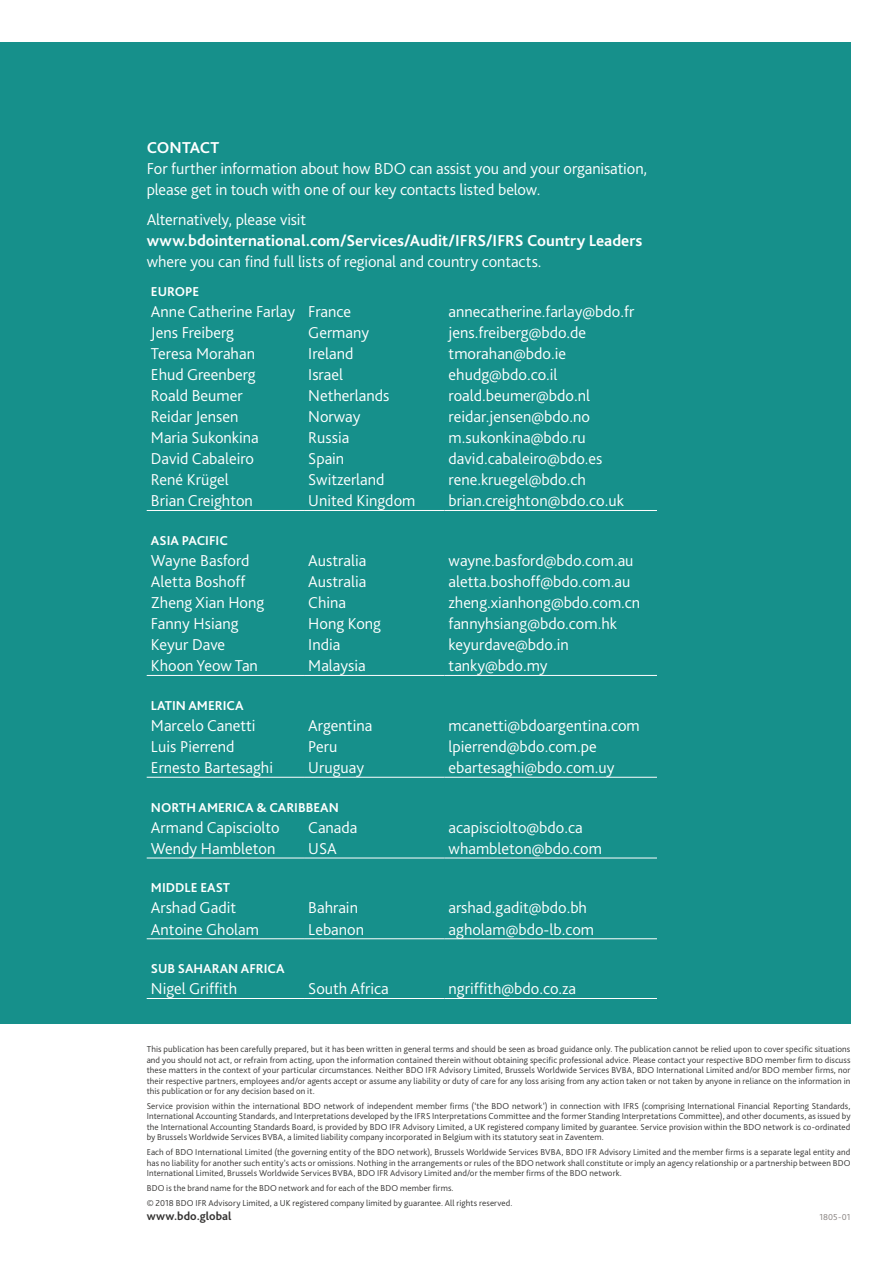
<style>
.page{position:relative;width:893px;height:1263px;background:#fff}
.page>*{position:absolute;margin:0;border:0;box-sizing:border-box;transform-origin:0 0}
.Body_text{font:300 16.5px/21px "Bliss Pro";color:#fff}
.Subheading{font:700 16.5px "Bliss Pro";letter-spacing:-.005em;color:#fff}
.t1{font:700 13.5px "Bliss Pro";color:#fff}
.Body_text-2{font:700 12px "Bliss Pro";letter-spacing:.005em;color:#333231}
.Disclaimer{font:300 9px/10.5px "Bliss Pro";letter-spacing:.01em;color:#333231;text-align:justify}
.Body_text-3{font:300 9px "Bliss Pro";letter-spacing:.01em;color:#837d7b}
.s1{font-weight:700}
</style>
<div class="page">
<div style="left:0;top:43px;width:850px;height:981px;background:#16908b"></div>
<hr style="left:147px;top:510px;width:157px;height:1px;background:#fff">
<hr style="left:304px;top:510px;width:140px;height:1px;background:#fff">
<hr style="left:444px;top:510px;width:213px;height:1px;background:#fff">
<hr style="left:147px;top:675px;width:157px;height:1px;background:#fff">
<hr style="left:304px;top:675px;width:140px;height:1px;background:#fff">
<hr style="left:444px;top:675px;width:213px;height:1px;background:#fff">
<hr style="left:147px;top:777px;width:157px;height:1px;background:#fff">
<hr style="left:304px;top:777px;width:140px;height:1px;background:#fff">
<hr style="left:444px;top:777px;width:213px;height:1px;background:#fff">
<hr style="left:147px;top:858px;width:157px;height:1px;background:#fff">
<hr style="left:304px;top:858px;width:140px;height:1px;background:#fff">
<hr style="left:444px;top:858px;width:213px;height:1px;background:#fff">
<hr style="left:147px;top:938px;width:157px;height:1px;background:#fff">
<hr style="left:304px;top:938px;width:140px;height:1px;background:#fff">
<hr style="left:444px;top:938px;width:213px;height:1px;background:#fff">
<hr style="left:147px;top:998px;width:157px;height:1px;background:#fff">
<hr style="left:304px;top:998px;width:140px;height:1px;background:#fff">
<hr style="left:444px;top:998px;width:213px;height:1px;background:#fff">
<p class="Subheading" style="left:147px;top:137px;width:74px">CONTACT</p>
<p class="Body_text" style="left:147px;top:158px;width:502px">For further information about how BDO can assist you and your organisation, please get in touch with one of our key contacts listed below.</p>
<p class="Body_text" style="left:147px;top:208px;width:497px">Alternatively, please visit <span class="s1">www.bdointernational.com/Services/Audit/IFRS/IFRS Country Leaders </span>where you can find full lists of regional and country contacts.</p>
<p class="t1" style="left:151px;top:283px;width:50px">EUROPE</p>
<p class="Body_text" style="left:151px;top:300px;width:146px">Anne Catherine Farlay</p>
<p class="Body_text" style="left:308px;top:300px;width:44px">France</p>
<p class="Body_text" style="left:449px;top:300px;width:187px">annecatherine.farlay@bdo.fr</p>
<p class="Body_text" style="left:151px;top:321px;width:85px">Jens Freiberg</p>
<p class="Body_text" style="left:308px;top:321px;width:62px">Germany</p>
<p class="Body_text" style="left:449px;top:321px;width:139px">jens.freiberg@bdo.de</p>
<p class="Body_text" style="left:151px;top:342px;width:106px">Teresa Morahan</p>
<p class="Body_text" style="left:308px;top:342px;width:47px">Ireland</p>
<p class="Body_text" style="left:449px;top:342px;width:119px">tmorahan@bdo.ie</p>
<p class="Body_text" style="left:151px;top:364px;width:106px">Ehud Greenberg</p>
<p class="Body_text" style="left:308px;top:364px;width:36px">Israel</p>
<p class="Body_text" style="left:449px;top:364px;width:110px">ehudg@bdo.co.il</p>
<p class="Body_text" style="left:151px;top:385px;width:93px">Roald Beumer</p>
<p class="Body_text" style="left:308px;top:385px;width:83px">Netherlands</p>
<p class="Body_text" style="left:449px;top:385px;width:143px">roald.beumer@bdo.nl</p>
<p class="Body_text" style="left:151px;top:406px;width:89px">Reidar Jensen</p>
<p class="Body_text" style="left:308px;top:406px;width:54px">Norway</p>
<p class="Body_text" style="left:449px;top:406px;width:143px">reidar.jensen@bdo.no</p>
<p class="Body_text" style="left:151px;top:427px;width:109px">Maria Sukonkina</p>
<p class="Body_text" style="left:308px;top:427px;width:43px">Russia</p>
<p class="Body_text" style="left:449px;top:427px;width:139px">m.sukonkina@bdo.ru</p>
<p class="Body_text" style="left:151px;top:448px;width:105px">David Cabaleiro</p>
<p class="Body_text" style="left:308px;top:448px;width:38px">Spain</p>
<p class="Body_text" style="left:449px;top:448px;width:155px">david.cabaleiro@bdo.es</p>
<p class="Body_text" style="left:151px;top:469px;width:79px">René Krügel</p>
<p class="Body_text" style="left:308px;top:469px;width:78px">Switzerland</p>
<p class="Body_text" style="left:449px;top:469px;width:139px">rene.kruegel@bdo.ch</p>
<p class="Body_text" style="left:151px;top:490px;width:104px">Brian Creighton</p>
<p class="Body_text" style="left:308px;top:490px;width:109px">United Kingdom</p>
<p class="Body_text" style="left:449px;top:490px;width:177px">brian.creighton@bdo.co.uk</p>
<p class="t1" style="left:151px;top:532px;width:78px">ASIA PACIFIC</p>
<p class="Body_text" style="left:151px;top:550px;width:100px">Wayne Basford</p>
<p class="Body_text" style="left:308px;top:550px;width:60px">Australia</p>
<p class="Body_text" style="left:449px;top:550px;width:186px">wayne.basford@bdo.com.au</p>
<p class="Body_text" style="left:151px;top:571px;width:96px">Aletta Boshoff</p>
<p class="Body_text" style="left:308px;top:571px;width:60px">Australia</p>
<p class="Body_text" style="left:449px;top:571px;width:183px">aletta.boshoff@bdo.com.au</p>
<p class="Body_text" style="left:151px;top:592px;width:115px">Zheng Xian Hong</p>
<p class="Body_text" style="left:308px;top:592px;width:39px">China</p>
<p class="Body_text" style="left:449px;top:592px;width:193px">zheng.xianhong@bdo.com.cn</p>
<p class="Body_text" style="left:151px;top:613px;width:89px">Fanny Hsiang</p>
<p class="Body_text" style="left:308px;top:613px;width:74px">Hong Kong</p>
<p class="Body_text" style="left:449px;top:613px;width:170px">fannyhsiang@bdo.com.hk</p>
<p class="Body_text" style="left:151px;top:634px;width:76px">Keyur Dave</p>
<p class="Body_text" style="left:308px;top:634px;width:34px">India</p>
<p class="Body_text" style="left:449px;top:634px;width:122px">keyurdave@bdo.in</p>
<p class="Body_text" style="left:151px;top:655px;width:109px">Khoon Yeow Tan</p>
<p class="Body_text" style="left:308px;top:655px;width:59px">Malaysia</p>
<p class="Body_text" style="left:449px;top:655px;width:100px">tanky@bdo.my</p>
<p class="t1" style="left:151px;top:697px;width:94px">LATIN AMERICA</p>
<p class="Body_text" style="left:151px;top:714px;width:106px">Marcelo Canetti</p>
<p class="Body_text" style="left:308px;top:714px;width:66px">Argentina</p>
<p class="Body_text" style="left:449px;top:714px;width:193px">mcanetti@bdoargentina.com</p>
<p class="Body_text" style="left:151px;top:735px;width:85px">Luis Pierrend</p>
<p class="Body_text" style="left:308px;top:735px;width:31px">Peru</p>
<p class="Body_text" style="left:449px;top:735px;width:150px">lpierrend@bdo.com.pe</p>
<p class="Body_text" style="left:151px;top:757px;width:124px">Ernesto Bartesaghi</p>
<p class="Body_text" style="left:308px;top:757px;width:57px">Uruguay</p>
<p class="Body_text" style="left:449px;top:757px;width:167px">ebartesaghi@bdo.com.uy</p>
<p class="t1" style="left:151px;top:799px;width:189px">NORTH AMERICA &amp; CARIBBEAN</p>
<p class="Body_text" style="left:151px;top:816px;width:130px">Armand Capisciolto</p>
<p class="Body_text" style="left:308px;top:816px;width:51px">Canada</p>
<p class="Body_text" style="left:449px;top:816px;width:136px">acapisciolto@bdo.ca</p>
<p class="Body_text" style="left:151px;top:837px;width:126px">Wendy Hambleton</p>
<p class="Body_text" style="left:308px;top:837px;width:30px">USA</p>
<p class="Body_text" style="left:449px;top:837px;width:155px">whambleton@bdo.com</p>
<p class="t1" style="left:151px;top:879px;width:81px">MIDDLE EAST</p>
<p class="Body_text" style="left:151px;top:897px;width:87px">Arshad Gadit</p>
<p class="Body_text" style="left:308px;top:897px;width:51px">Bahrain</p>
<p class="Body_text" style="left:449px;top:897px;width:140px">arshad.gadit@bdo.bh</p>
<p class="Body_text" style="left:151px;top:918px;width:110px">Antoine Gholam</p>
<p class="Body_text" style="left:308px;top:918px;width:57px">Lebanon</p>
<p class="Body_text" style="left:449px;top:918px;width:147px">agholam@bdo-lb.com</p>
<p class="t1" style="left:151px;top:960px;width:135px">SUB SAHARAN AFRICA</p>
<p class="Body_text" style="left:151px;top:978px;width:88px">Nigel Griffith</p>
<p class="Body_text" style="left:308px;top:978px;width:82px">South Africa</p>
<p class="Body_text" style="left:449px;top:978px;width:129px">ngriffith@bdo.co.za</p>
<p class="Disclaimer" style="left:147px;top:1044px;width:705px">This publication has been carefully prepared, but it has been written in general terms and should be seen as broad guidance only. The publication cannot be relied upon to cover specific situations and you should not act, or refrain from acting, upon the information contained therein without obtaining specific professional advice. Please contact your respective BDO member firm to discuss these matters in the context of your particular circumstances. Neither BDO IFR Advisory Limited, Brussels Worldwide Services BVBA, BDO International Limited and/or BDO member firms, nor their respective partners, employees and/or agents accept or assume any liability or duty of care for any loss arising from any action taken or not taken by anyone in reliance on the information in this publication or for any decision based on it.</p>
<p class="Disclaimer" style="left:147px;top:1100px;width:705px">Service provision within the international BDO network of independent member firms (‘the BDO network’) in connection with IFRS (comprising International Financial Reporting Standards, International Accounting Standards, and Interpretations developed by the IFRS Interpretations Committee and the former Standing Interpretations Committee), and other documents, as issued by the International Accounting Standards Board, is provided by BDO IFR Advisory Limited, a UK registered company limited by guarantee. Service provision within the BDO network is co-ordinated by Brussels Worldwide Services BVBA, a limited liability company incorporated in Belgium with its statutory seat in Zaventem.</p>
<p class="Disclaimer" style="left:147px;top:1147px;width:705px">Each of BDO International Limited (the governing entity of the BDO network), Brussels Worldwide Services BVBA, BDO IFR Advisory Limited and the member firms is a separate legal entity and has no liability for another such entity’s acts or omissions. Nothing in the arrangements or rules of the BDO network shall constitute or imply an agency relationship or a partnership between BDO International Limited, Brussels Worldwide Services BVBA, BDO IFR Advisory Limited and/or the member firms of the BDO network.</p>
<p class="Disclaimer" style="left:147px;top:1182px;width:308px">BDO is the brand name for the BDO network and for each of the BDO member firms.</p>
<p class="Disclaimer" style="left:147px;top:1197px;width:367px">© 2018 BDO IFR Advisory Limited, a UK registered company limited by guarantee. All rights reserved.</p>
<p class="Body_text-2" style="left:147px;top:1209px;width:86px">www.bdo.global</p>
<p class="Body_text-3" style="left:819px;top:1212px;width:33px">1805-01</p>
</div>
